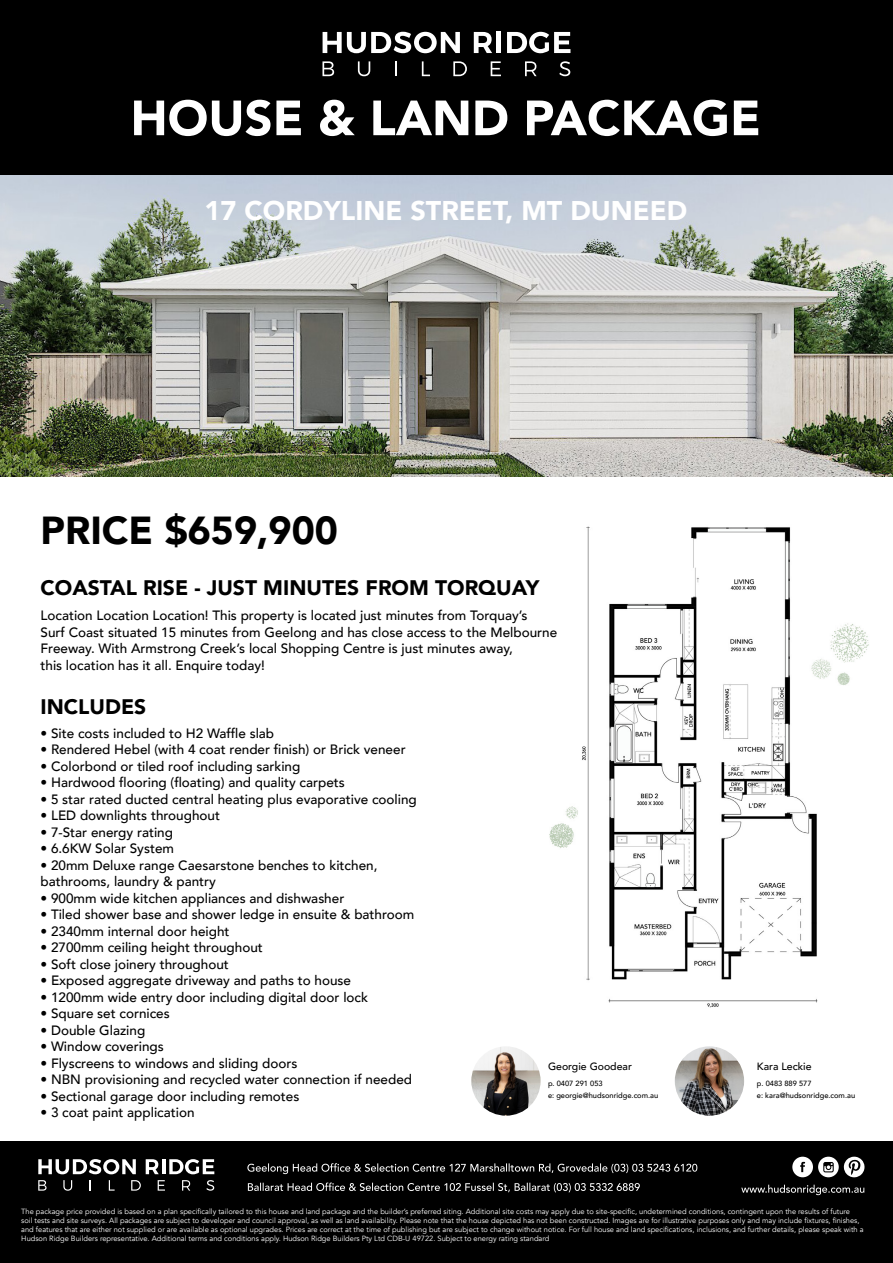
<style>
.page{position:relative;width:893px;height:1263px;background:#fff}
.page>*{position:absolute;margin:0;border:0;box-sizing:border-box;transform-origin:0 0}
.t1{font:900 39px "Avenir";color:#000}
.t2{font:900 27px "Avenir";color:#fff}
.t3{font:900 21px "Avenir";color:#000}
.t4{font:500 13.5px/16.5px "Avenir";color:#000}
.t5{font:500 10.5px "Avenir";color:#000}
.t6{font:7.5px/9px "Avenir";color:#fff}
.t7{font:500 7.5px/12px "Avenir";color:#000}
</style>
<div class="page">
<img style="left:549px;top:526px;width:320px;height:482px">
<div style="left:849px;top:999px;width:44px;height:37px;background:#fff"></div>
<div style="left:0;top:1142px;width:893px;height:121px;background:#000"></div>
<img style="left:0;top:174px;width:893px;height:303px">
<div style="left:0;top:0;width:893px;height:174px;background:#000"></div>
<svg style="left:741px;top:1185px;width:123px;height:10px"></svg>
<svg style="left:792px;top:1157px;width:21px;height:20px"></svg>
<svg style="left:844px;top:1157px;width:20px;height:20px"></svg>
<div style="left:818px;top:1157px;width:21px;height:20px;background:#fff;border-radius:50%"></div>
<svg style="left:823px;top:1162px;width:11px;height:10px"></svg>
<svg style="left:247px;top:1163px;width:450px;height:11px"></svg>
<svg style="left:248px;top:1182px;width:392px;height:10px"></svg>
<svg style="left:323px;top:32px;width:137px;height:21px"></svg>
<svg style="left:474px;top:32px;width:18px;height:21px"></svg>
<hr style="left:497px;top:32px;width:4px;height:21px;background:#fff">
<svg style="left:507px;top:32px;width:63px;height:21px"></svg>
<svg style="left:322px;top:61px;width:12px;height:15px"></svg>
<svg style="left:358px;top:61px;width:12px;height:15px"></svg>
<svg style="left:395px;top:61px;width:2px;height:15px"></svg>
<svg style="left:422px;top:61px;width:8px;height:15px"></svg>
<svg style="left:453px;top:61px;width:14px;height:15px"></svg>
<svg style="left:491px;top:61px;width:10px;height:15px"></svg>
<svg style="left:525px;top:61px;width:12px;height:15px"></svg>
<svg style="left:559px;top:61px;width:11px;height:15px"></svg>
<svg style="left:38px;top:1159px;width:98px;height:15px"></svg>
<svg style="left:146px;top:1159px;width:13px;height:15px"></svg>
<hr style="left:162px;top:1159px;width:3px;height:15px;background:#fff">
<svg style="left:169px;top:1159px;width:45px;height:15px"></svg>
<svg style="left:38px;top:1180px;width:9px;height:10px"></svg>
<svg style="left:63px;top:1180px;width:9px;height:11px"></svg>
<svg style="left:109px;top:1180px;width:6px;height:10px"></svg>
<svg style="left:131px;top:1180px;width:10px;height:10px"></svg>
<svg style="left:158px;top:1180px;width:7px;height:10px"></svg>
<svg style="left:182px;top:1180px;width:8px;height:10px"></svg>
<svg style="left:206px;top:1180px;width:8px;height:11px"></svg>
<svg style="left:134px;top:100px;width:624px;height:36px"></svg>
<img style="left:675px;top:1046px;width:69px;height:70px;border-radius:35px">
<img style="left:471px;top:1046px;width:70px;height:70px;border-radius:35px">
<h2 class="t2" style="left:204px;top:187px;width:484px">17 CORDYLINE STREET, MT DUNEED</h2>
<h1 class="t1" style="left:40px;top:497px;width:299px">PRICE $659,900</h1>
<h3 class="t3" style="left:40px;top:569px;width:500px">COASTAL RISE - JUST MINUTES FROM TORQUAY</h3>
<p class="t4" style="left:40px;top:607px;width:518px">Location Location Location! This property is located just minutes from Torquay’s<br>Surf Coast situated 15 minutes from Geelong and has close access to the Melbourne Freeway. With Armstrong Creek’s local Shopping Centre is just minutes away,<br>this location has it all. Enquire today!</p>
<h3 class="t3" style="left:40px;top:688px;width:107px">INCLUDES</h3>
<p class="t4" style="left:40px;top:724px;width:235px">• Site costs included to H2 Waffle slab</p>
<p class="t4" style="left:40px;top:740px;width:367px">• Rendered Hebel (with 4 coat render finish) or Brick veneer</p>
<p class="t4" style="left:40px;top:757px;width:261px">• Colorbond or tiled roof including sarking</p>
<p class="t4" style="left:40px;top:773px;width:306px">• Hardwood flooring (floating) and quality carpets</p>
<p class="t4" style="left:40px;top:790px;width:378px">• 5 star rated ducted central heating plus evaporative cooling</p>
<p class="t4" style="left:40px;top:806px;width:181px">• LED downlights throughout</p>
<p class="t4" style="left:40px;top:823px;width:134px">• 7-Star energy rating</p>
<p class="t4" style="left:40px;top:839px;width:135px">• 6.6KW Solar System</p>
<p class="t4" style="left:40px;top:856px;width:338px">• 20mm Deluxe range Caesarstone benches to kitchen, bathrooms, laundry &amp; pantry</p>
<p class="t4" style="left:40px;top:889px;width:305px">• 900mm wide kitchen appliances and dishwasher</p>
<p class="t4" style="left:40px;top:905px;width:375px">• Tiled shower base and shower ledge in ensuite &amp; bathroom</p>
<p class="t4" style="left:40px;top:922px;width:191px">• 2340mm internal door height</p>
<p class="t4" style="left:40px;top:938px;width:224px">• 2700mm ceiling height throughout</p>
<p class="t4" style="left:40px;top:955px;width:190px">• Soft close joinery throughout</p>
<p class="t4" style="left:40px;top:971px;width:312px">• Exposed aggregate driveway and paths to house</p>
<p class="t4" style="left:40px;top:988px;width:329px">• 1200mm wide entry door including digital door lock</p>
<p class="t4" style="left:40px;top:1004px;width:131px">• Square set cornices</p>
<p class="t4" style="left:40px;top:1021px;width:106px">• Double Glazing</p>
<p class="t4" style="left:40px;top:1037px;width:125px">• Window coverings</p>
<p class="t4" style="left:40px;top:1054px;width:259px">• Flyscreens to windows and sliding doors</p>
<p class="t4" style="left:40px;top:1070px;width:373px">• NBN provisioning and recycled water connection if needed</p>
<p class="t4" style="left:40px;top:1087px;width:260px">• Sectional garage door including remotes</p>
<p class="t4" style="left:40px;top:1103px;width:156px">• 3 coat paint application</p>
<p class="t5" style="left:548px;top:1057px;width:85px">Georgie Goodear</p>
<p class="t7" style="left:548px;top:1077px;width:112px">p. 0407 291 053<br>e: georgie@hudsonridge.com.au</p>
<p class="t5" style="left:757px;top:1057px;width:56px">Kara Leckie</p>
<p class="t7" style="left:757px;top:1077px;width:100px">p. 0483 889 577<br>e: kara@hudsonridge.com.au</p>
<p class="t6" style="left:21px;top:1207px;width:844px">The package price provided is based on a plan specifically tailored to this house and land package and the builder’s preferred siting. Additional site costs may apply due to site-specific, undetermined conditions, contingent upon the results of future<br>soil tests and site surveys. All packages are subject to developer and council approval, as well as land availability. Please note that the house depicted has not been constructed. Images are for illustrative purposes only and may include fixtures, finishes, and features that are either not supplied or are available as optional upgrades. Prices are correct at the time of publishing but are subject to change without notice. For full house and land specifications, inclusions, and further details, please speak with a Hudson Ridge Builders representative. Additional terms and conditions apply. Hudson Ridge Builders Pty Ltd CDB-U 49722. Subject to energy rating standard</p>
</div>
